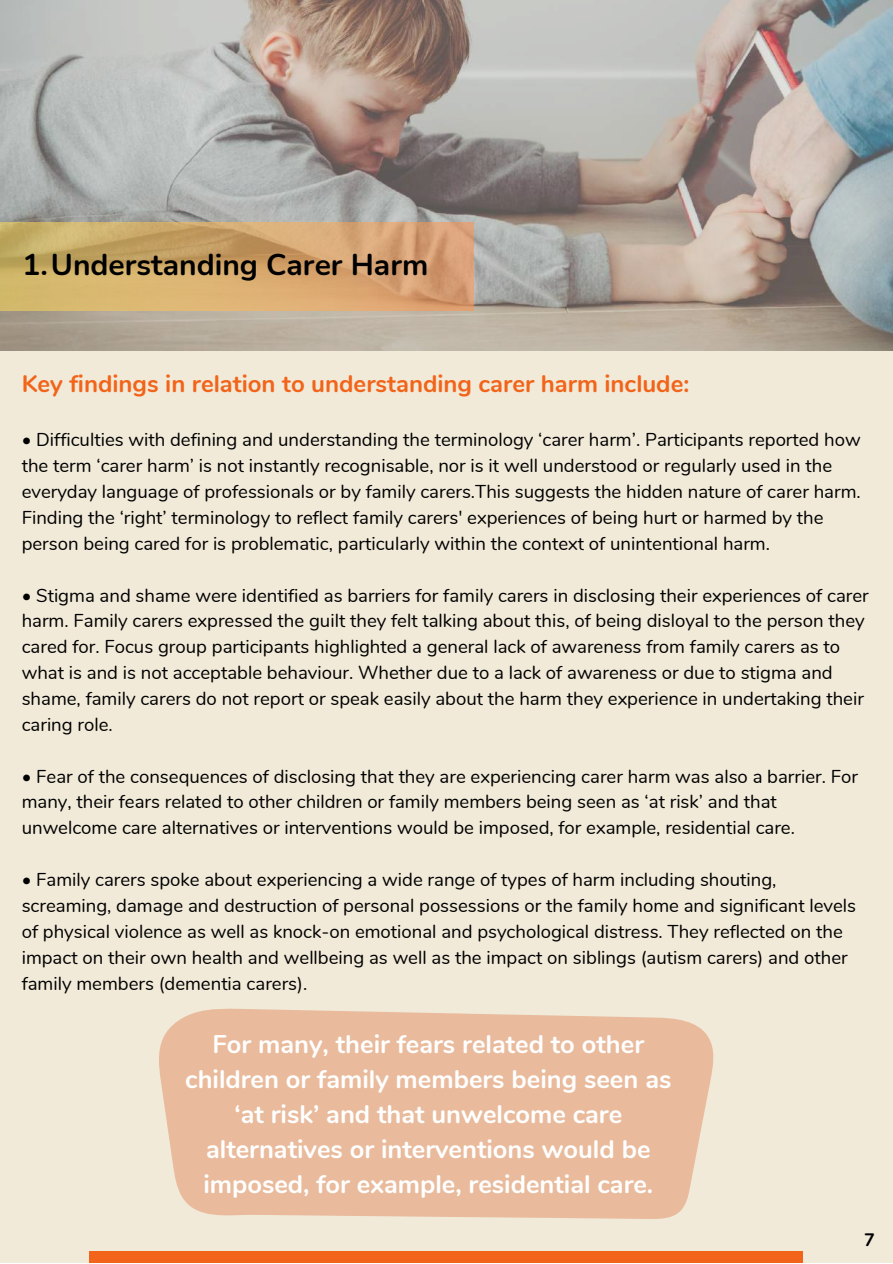
<style>
.page{position:relative;width:893px;height:1264px;background:#fff}
.page>*{position:absolute;margin:0;border:0;box-sizing:border-box;transform-origin:0 0}
.t1{font:700 30px "Nunito";color:#000}
.t2{font:700 25.5px/34.8px "Nunito";color:#fff;text-align:center}
.t3{font:700 24px "Nunito";color:#f26419}
.t4{font:18.6px/25.8px "Nunito";color:#000}
.t5{font:700 18px "Nunito";color:#000}
</style>
<div class="page">
<div style="left:0;top:0;width:892px;height:1262px;background:#f1ead9"></div>
<div style="left:89px;top:1251px;width:713px;height:11px;background:#f26419"></div>
<img style="left:0;top:0;width:892px;height:350px">
<svg style="left:0;top:222px;width:473px;height:88px;background:#d2a86e"></svg>
<svg style="left:159px;top:1008px;width:555px;height:211px;background:#e9bea0"></svg>
<h1 class="t1" style="left:23px;top:245px;width:407px">1.Understanding Carer Harm</h1>
<p class="t3" style="left:22px;top:368px;width:669px">Key findings in relation to understanding carer harm include:</p>
<p class="t4" style="left:22px;top:427px;width:840px">• Difficulties with defining and understanding the terminology ‘carer harm’. Participants reported how the term ‘carer harm’ is not instantly recognisable, nor is it well understood or regularly used in the everyday language of professionals or by family carers.This suggests the hidden nature of carer harm.<br>Finding the ‘right’ terminology to reflect family carers' experiences of being hurt or harmed by the person being cared for is problematic, particularly within the context of unintentional harm.</p>
<p class="t4" style="left:22px;top:582px;width:848px">• Stigma and shame were identified as barriers for family carers in disclosing their experiences of carer harm. Family carers expressed the guilt they felt talking about this, of being disloyal to the person they cared for. Focus group participants highlighted a general lack of awareness from family carers as to what is and is not acceptable behaviour. Whether due to a lack of awareness or due to stigma and shame, family carers do not report or speak easily about the harm they experience in undertaking their caring role.</p>
<p class="t4" style="left:22px;top:763px;width:837px">• Fear of the consequences of disclosing that they are experiencing carer harm was also a barrier. For many, their fears related to other children or family members being seen as ‘at risk’ and that unwelcome care alternatives or interventions would be imposed, for example, residential care.</p>
<p class="t4" style="left:22px;top:867px;width:835px">• Family carers spoke about experiencing a wide range of types of harm including shouting, screaming, damage and destruction of personal possessions or the family home and significant levels of physical violence as well as knock-on emotional and psychological distress. They reflected on the impact on their own health and wellbeing as well as the impact on siblings (autism carers) and other family members (dementia carers).</p>
<h2 class="t2" style="left:185px;top:1027px;width:487px">For many, their fears related to other children or family members being seen as ‘at risk’ and that unwelcome care alternatives or interventions would be imposed, for example, residential care.</h2>
<p class="t5" style="left:864px;top:1228px;width:12px">7</p>
</div>
